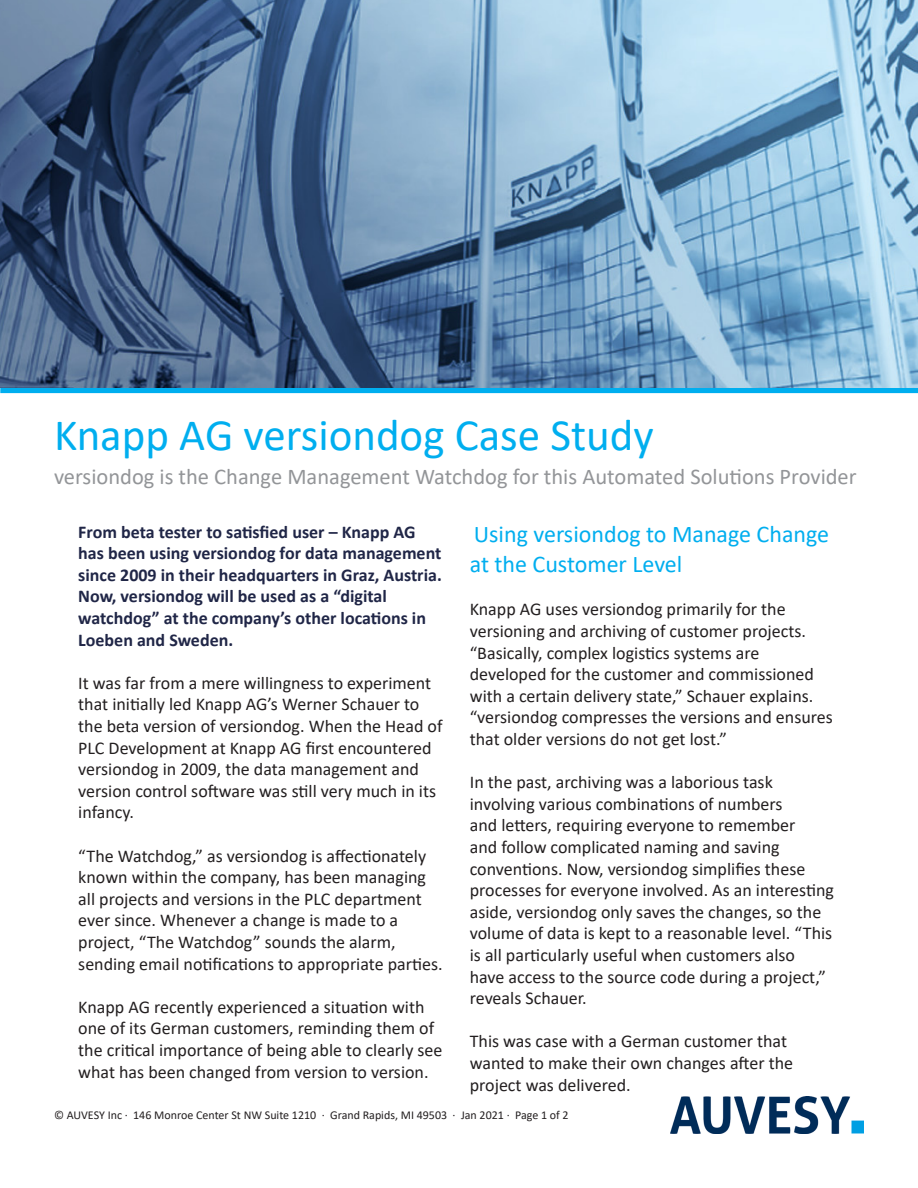
<style>
.page{position:relative;width:918px;height:1188px;background:#fff}
.page>*{position:absolute;margin:0;border:0;box-sizing:border-box;transform-origin:0 0}
.t1{font:45px "Calibri";color:#00aeef}
.t2{font:24px/30px "Calibri";color:#00aeef}
.t3{font:22.5px "Calibri";color:#939598}
.t4{font:18px/21.6px "Calibri";color:#231f20}
.t5{font:700 18px/21.6px "Calibri";color:#202647}
.t6{font:12px "Calibri";color:#231f20}
</style>
<div class="page">
<img style="left:670px;top:1097px;width:194px;height:37px">
<div style="left:0;top:387px;width:918px;height:6px;background:#00aeef"></div>
<img style="left:0;top:0;width:918px;height:387px">
<p class="t1" style="left:54px;top:404px;width:601px">Knapp AG versiondog Case Study</p>
<p class="t3" style="left:54px;top:461px;width:804px">versiondog is the Change Management Watchdog for this Automated Solutions Provider</p>
<p class="t5" style="left:78px;top:521px;width:365px">From beta tester to satisfied user – Knapp AG has been using versiondog for data management since 2009 in their headquarters in Graz, Austria.<br>Now, versiondog will be used as a “digital watchdog” at the company’s other locations in Loeben and Sweden.</p>
<p class="t4" style="left:78px;top:672px;width:366px">It was far from a mere willingness to experiment that initially led Knapp AG’s Werner Schauer to the beta version of versiondog. When the Head of PLC Development at Knapp AG first encountered versiondog in 2009, the data management and version control software was still very much in its infancy.</p>
<p class="t4" style="left:78px;top:844px;width:366px">“The Watchdog,” as versiondog is affectionately known within the company, has been managing all projects and versions in the PLC department ever since. Whenever a change is made to a project, “The Watchdog” sounds the alarm, sending email notifications to appropriate parties.</p>
<p class="t4" style="left:78px;top:996px;width:366px">Knapp AG recently experienced a situation with one of its German customers, reminding them of the critical importance of being able to clearly see what has been changed from version to version.</p>
<p class="t2" style="left:470px;top:519px;width:361px">Using versiondog to Manage Change at the Customer Level</p>
<p class="t4" style="left:470px;top:598px;width:365px">Knapp AG uses versiondog primarily for the versioning and archiving of customer projects. “Basically, complex logistics systems are developed for the customer and commissioned with a certain delivery state,” Schauer explains. “versiondog compresses the versions and ensures that older versions do not get lost.”</p>
<p class="t4" style="left:470px;top:771px;width:366px">In the past, archiving was a laborious task involving various combinations of numbers<br>and letters, requiring everyone to remember<br>and follow complicated naming and saving conventions. Now, versiondog simplifies these processes for everyone involved. As an interesting aside, versiondog only saves the changes, so the volume of data is kept to a reasonable level. “This is all particularly useful when customers also have access to the source code during a project,” reveals Schauer.</p>
<p class="t4" style="left:470px;top:1030px;width:325px">This was case with a German customer that wanted to make their own changes after the project was delivered.</p>
<p class="t6" style="left:54px;top:1107px;width:516px">© AUVESY Inc · 146 Monroe Center St NW Suite 1210 · Grand Rapids, MI 49503 · Jan 2021 · Page 1 of 2</p>
</div>
